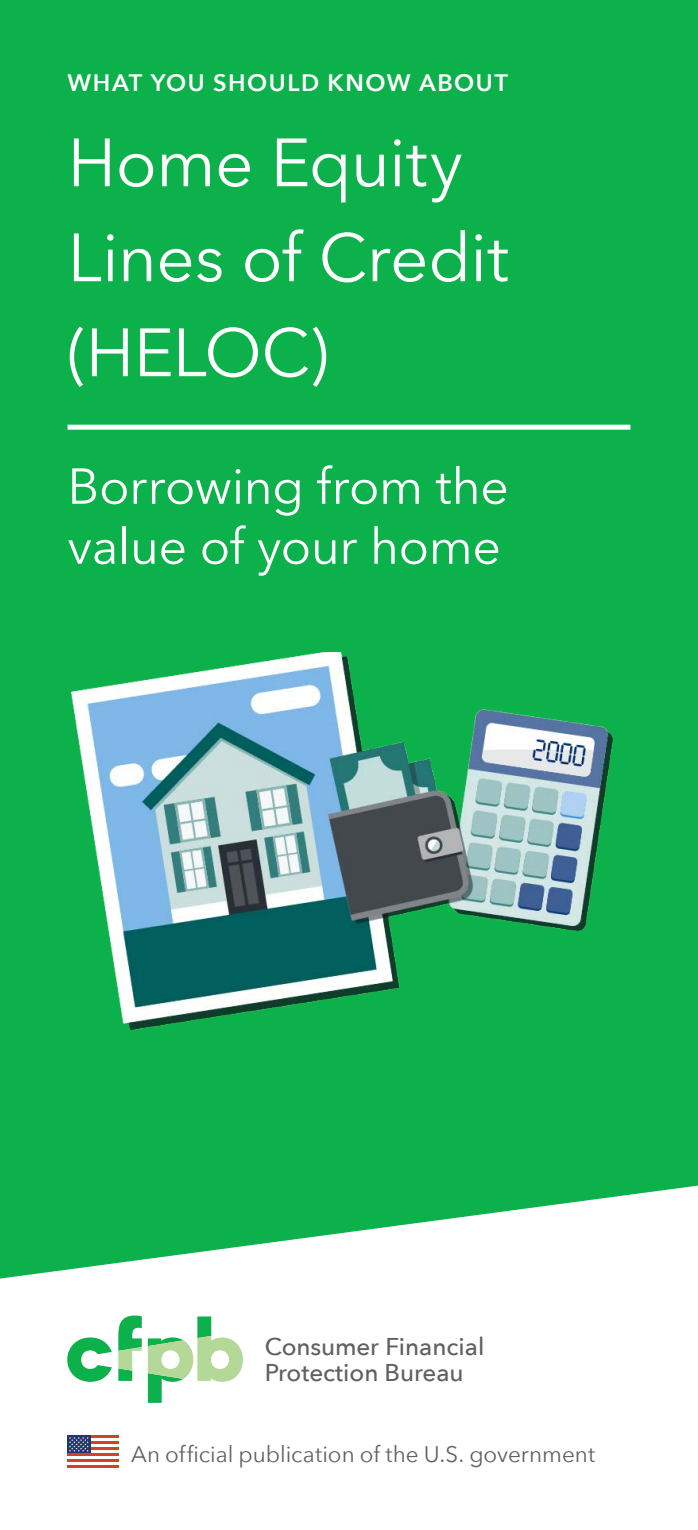
<style>
.page{position:relative;width:698px;height:1530px;background:#fff}
.page>*{position:absolute;margin:0;border:0;box-sizing:border-box;transform-origin:0 0}
.t1{font:67.5px/95px "Avenir Next";letter-spacing:-.01em;color:#fff}
.t2{font:50px/60px "Avenir Next";letter-spacing:-.01em;color:#fff}
.t3{font:500 24.25px/25.5px "Avenir Next";color:#5f6062}
.t4{font:600 23.75px "Avenir Next";letter-spacing:.06em;color:#fff}
.t5{font:22.5px "Avenir Next";color:#5f6062}
</style>
<div class="page">
<hr style="left:67px;top:1459px;width:52px;height:3px;background:#d14227">
<hr style="left:67px;top:1465px;width:52px;height:3px;background:#d14227">
<div style="left:0;top:0;width:698px;height:1279px;background:#0db14b"></div>
<div style="left:68px;top:425px;width:562px;height:5px;background:#fff"></div>
<img style="left:72px;top:652px;width:540px;height:378px">
<svg style="left:67px;top:1316px;width:176px;height:87px"></svg>
<hr style="left:67px;top:1436px;width:52px;height:2px;background:#d14227">
<hr style="left:67px;top:1441px;width:52px;height:3px;background:#d14227">
<hr style="left:67px;top:1447px;width:52px;height:3px;background:#d14227">
<hr style="left:67px;top:1453px;width:52px;height:3px;background:#d14227">
<div style="left:67px;top:1436px;width:24px;height:17px;background:#23356e"></div>
<svg style="left:69px;top:1437px;width:20px;height:15px"></svg>
<p class="t4" style="left:68px;top:63px;width:442px">WHAT YOU SHOULD KNOW ABOUT</p>
<p class="t1" style="left:68px;top:112px;width:442px">Home Equity<br>Lines of Credit (HELOC)</p>
<p class="t2" style="left:68px;top:454px;width:443px">Borrowing from the value of your home</p>
<p class="t3" style="left:265px;top:1333px;width:221px">Consumer Financial<br>Protection Bureau</p>
<p class="t5" style="left:131px;top:1435px;width:465px">An official publication of the U.S. government</p>
</div>
